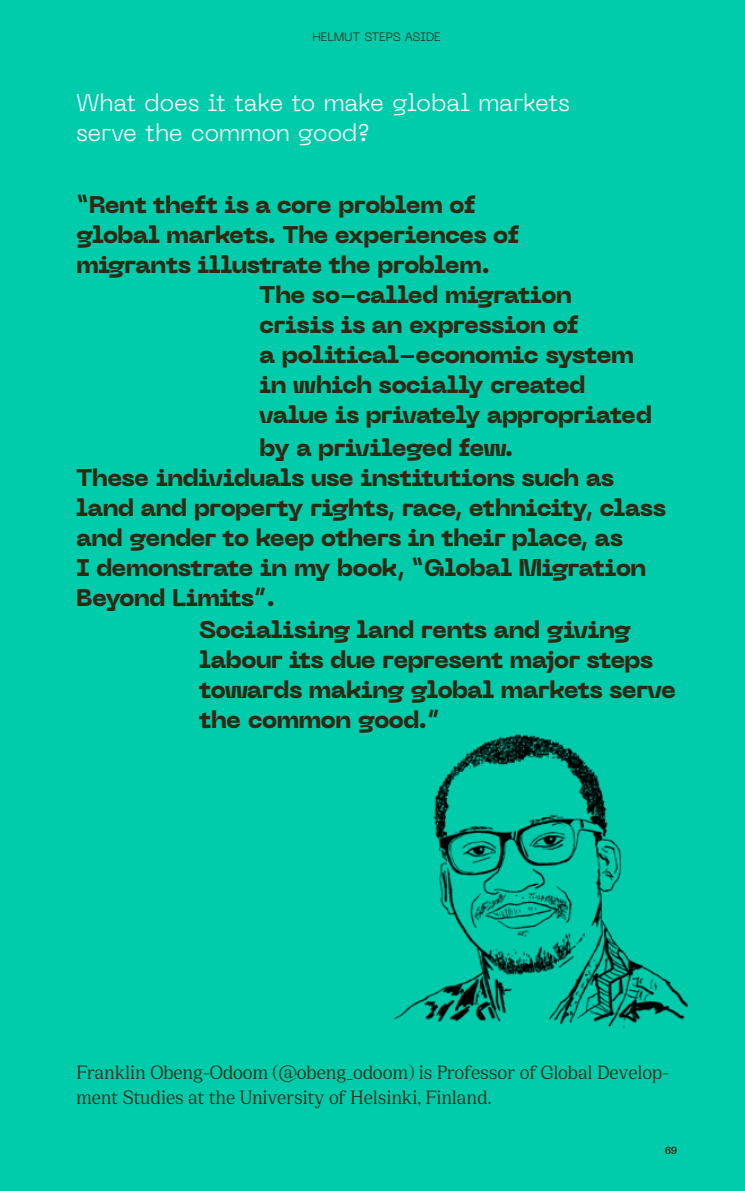
<style>
.page{position:relative;width:745px;height:1191px;background:#fff}
.page>*{position:absolute;margin:0;border:0;box-sizing:border-box;transform-origin:0 0}
.t1{font:800 24px/30px "PP Neue Machina";letter-spacing:-.04em;color:#2f2912}
.t2{font:300 24px/30px "PP Neue Machina";letter-spacing:-.01em;color:#fff}
.t3{font:21px/24.8px "PP Cirka";letter-spacing:-.01em;color:#2f2912}
.t4{font:300 12px "PP Neue Machina";letter-spacing:-.01em;color:#2f2912}
.t5{font:500 11.25px "PP Cirka";color:#2f2912}
</style>
<div class="page">
<div style="left:0;top:0;width:744px;height:1191px;background:#00ccac"></div>
<img style="left:394px;top:734px;width:294px;height:294px">
<p class="t4" style="left:312px;top:29px;width:130px">HELMUT STEPS ASIDE</p>
<p class="t2" style="left:76px;top:87px;width:495px">What does it take to make global markets serve the common good?</p>
<p class="t1" style="left:76px;top:190px;width:444px">“Rent theft is a core problem of global markets. The experiences of migrants illustrate the problem.</p>
<p class="t1" style="left:259px;top:280px;width:394px">The so-called migration crisis is an expression of<br>a political-economic system in which socially created value is privately appropriated</p>
<p class="t1" style="left:259px;top:433px;width:255px">by a privileged few.</p>
<p class="t1" style="left:76px;top:463px;width:591px">These individuals use institutions such as land and property rights, race, ethnicity, class and gender to keep others in their place, as<br>I demonstrate in my book, “Global Migration Beyond Limits”.</p>
<h2 class="t1" style="left:199px;top:615px;width:478px">Socialising land rents and giving labour its due represent major steps towards making global markets serve the common good.”</h2>
<p class="t3" style="left:76px;top:1060px;width:594px">Franklin Obeng-Odoom (@obeng_odoom) is Professor of Global Develop&shy;ment Studies at the University of Helsinki, Finland.</p>
<p class="t5" style="left:664px;top:1144px;width:13px">69</p>
</div>
